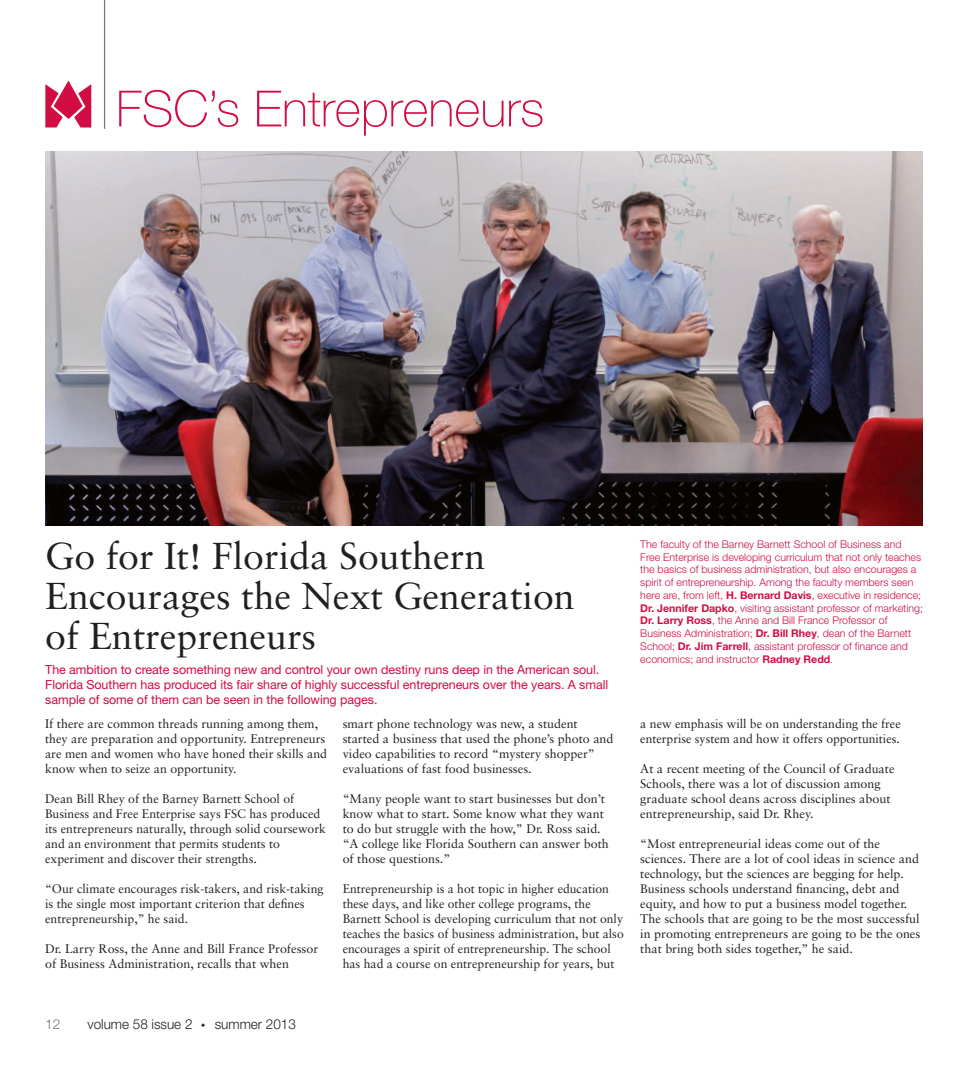
<style>
.page{position:relative;width:968px;height:1069px;background:#fff}
.page>*{position:absolute;margin:0;border:0;box-sizing:border-box;transform-origin:0 0}
.t1{font:100 50px "Helvetica Neue LT Std";color:#d20d44}
.t2{font:37.5px/40px "Sabon";color:#231f20}
.t3{font:italic 32.5px "Goudy Old Style T";color:#231f20}
.t4{font:300 13.75px "Helvetica Neue LT Std";color:#231f20}
.t5{font:300 13.75px "Helvetica Neue LT Std";color:#76787b}
.t6{font:12.5px/15px "Sabon";color:#231f20}
.t7{font:12.5px/15px "Helvetica Neue LT Std";letter-spacing:-.005em;color:#d20d44}
.t8{font:300 10.62px/12.8px "Helvetica Neue LT Std";color:#d20d44}
.s1{font-weight:700}
</style>
<div class="page">
<img style="left:45px;top:152px;width:877px;height:374px">
<hr style="left:104px;top:0;width:1px;height:129px;background:#76787b">
<svg style="left:45px;top:80px;width:46px;height:48px"></svg>
<h1 class="t1" style="left:116px;top:80px;width:429px">FSC’s Entrepreneurs</h1>
<h2 class="t2" style="left:45px;top:536px;width:531px">Go for It! Florida Southern<br>Encourages the Next Generation of Entrepreneurs</h2>
<p class="t7" style="left:45px;top:662px;width:564px">The ambition to create something new and control your own destiny runs deep in the American soul.<br>Florida Southern has produced its fair share of highly successful entrepreneurs over the years. A small sample of some of them can be seen in the following pages.</p>
<p class="t6" style="left:45px;top:716px;width:283px">If there are common threads running among them, they are preparation and opportunity. Entrepreneurs are men and women who have honed their skills and know when to seize an opportunity.</p>
<p class="t6" style="left:45px;top:791px;width:282px">Dean Bill Rhey of the Barney Barnett School of Business and Free Enterprise says FSC has produced its entrepreneurs naturally, through solid coursework and an environment that permits students to experiment and discover their strengths.</p>
<p class="t6" style="left:45px;top:881px;width:280px">“Our climate encourages risk-takers, and risk-taking is the single most important criterion that defines entrepreneurship,” he said.</p>
<p class="t6" style="left:45px;top:941px;width:274px">Dr. Larry Ross, the Anne and Bill France Professor of Business Administration, recalls that when</p>
<p class="t6" style="left:343px;top:716px;width:272px">smart phone technology was new, a student started a business that used the phone’s photo and video capabilities to record “mystery shopper” evaluations of fast food businesses.</p>
<p class="t6" style="left:343px;top:791px;width:268px">“Many people want to start businesses but don’t know what to start. Some know what they want to do but struggle with the how,” Dr. Ross said. “A college like Florida Southern can answer both of those questions.”</p>
<p class="t6" style="left:342px;top:881px;width:282px">Entrepreneurship is a hot topic in higher education these days, and like other college programs, the Barnett School is developing curriculum that not only teaches the basics of business administration, but also encourages a spirit of entrepreneurship. The school has had a course on entrepreneurship for years, but</p>
<p class="t8" style="left:640px;top:537px;width:284px">The faculty of the Barney Barnett School of Business and Free Enterprise is developing curriculum that not only teaches the basics of business administration, but also encourages a spirit of entrepreneurship. Among the faculty members seen here are, from left, <span class="s1">H. Bernard Davis</span>, executive in residence; <span class="s1">Dr. Jennifer Dapko</span>, visiting assistant professor of marketing; <span class="s1">Dr. Larry Ross</span>, the Anne and Bill France Professor of Business Administration; <span class="s1">Dr. Bill Rhey</span>, dean of the Barnett School; <span class="s1">Dr. Jim Farrell</span>, assistant professor of finance and economics; and instructor <span class="s1">Radney Redd</span>.</p>
<p class="t6" style="left:640px;top:716px;width:262px">a new emphasis will be on understanding the free enterprise system and how it offers opportunities.</p>
<p class="t6" style="left:640px;top:761px;width:256px">At a recent meeting of the Council of Graduate Schools, there was a lot of discussion among graduate school deans across disciplines about entrepreneurship, said Dr. Rhey.</p>
<p class="t6" style="left:640px;top:836px;width:281px">“Most entrepreneurial ideas come out of the sciences. There are a lot of cool ideas in science and technology, but the sciences are begging for help.<br>Business schools understand financing, debt and equity, and how to put a business model together.<br>The schools that are going to be the most successful in promoting entrepreneurs are going to be the ones that bring both sides together,” he said.</p>
<p class="t5" style="left:45px;top:1016px;width:17px">12</p>
<p class="t4" style="left:87px;top:1016px;width:107px">volume 58 issue 2</p>
<h3 class="t3" style="left:200px;top:998px;width:9px">.</h3>
<p class="t4" style="left:215px;top:1016px;width:83px">summer 2013</p>
</div>
